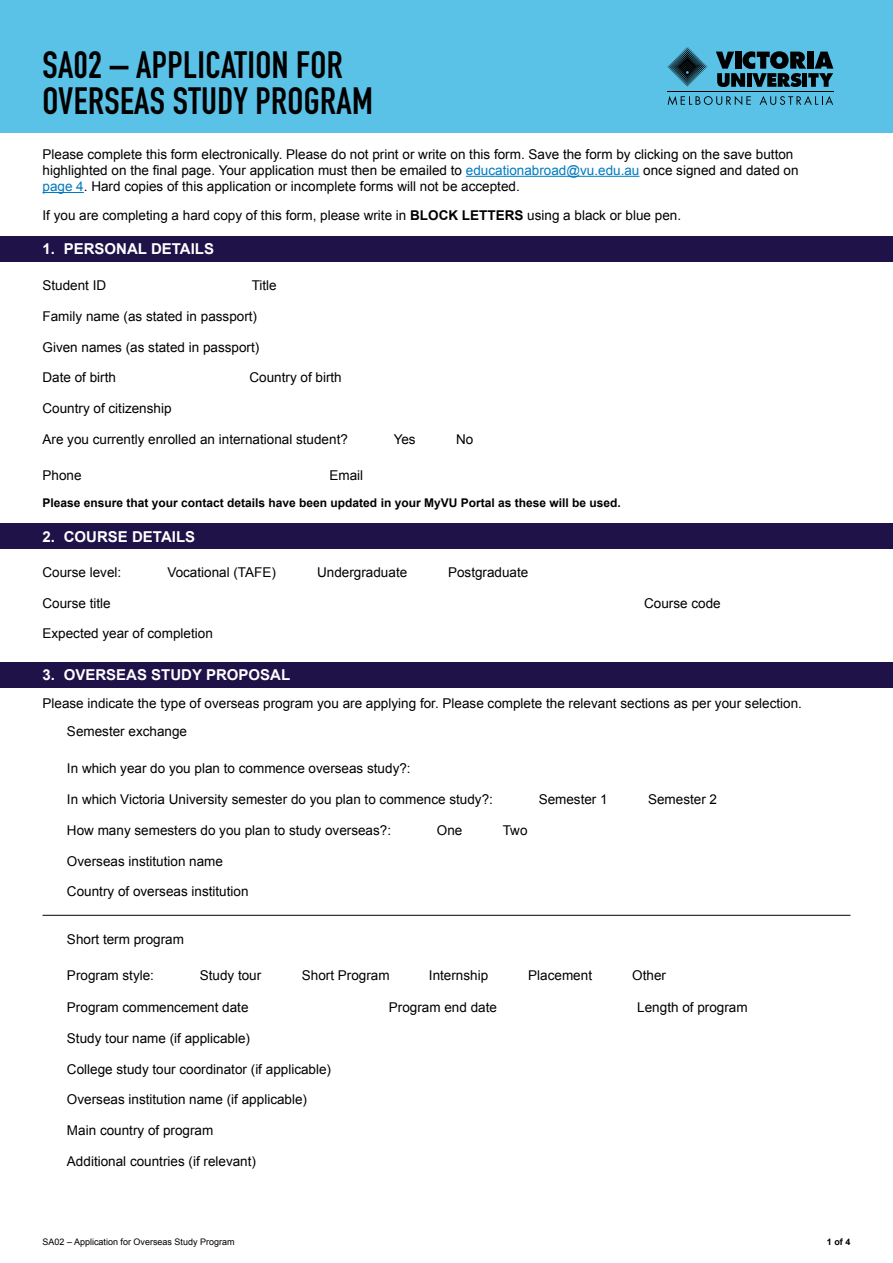
<style>
.page{position:relative;width:893px;height:1263px;background:#fff}
.page>*{position:absolute;margin:0;border:0;box-sizing:border-box;transform-origin:0 0}
.t1{font:37.5px/36px "DIN Engschrift LT Pro";letter-spacing:.01em;color:#000}
.t2{font:700 15px "Arial";color:#fff}
.t3{font:13.5px/16.2px "Arial";color:#000}
.t4{font:700 12px "Arial";color:#000}
.t5{font:9px "Arial";color:#000}
.t6{font:700 9px "Arial";color:#000}
.s1{color:#007bc1}
.s2{font-weight:700}
</style>
<div class="page">
<div style="left:0;top:0;width:893px;height:133px;background:#5bc2e7"></div>
<hr style="left:466px;top:176px;width:173px;height:1px;background:#007bc1">
<hr style="left:43px;top:192px;width:41px;height:1px;background:#007bc1">
<svg style="left:716px;top:51px;width:117px;height:36px"></svg>
<svg style="left:667px;top:47px;width:41px;height:40px"></svg>
<svg style="left:668px;top:96px;width:83px;height:9px"></svg>
<svg style="left:759px;top:96px;width:74px;height:9px"></svg>
<hr style="left:667px;top:91px;width:166px;height:1px;background:#000">
<div style="left:0;top:236px;width:893px;height:25px;background:#1e1248"></div>
<div style="left:0;top:662px;width:893px;height:26px;background:#1e1248"></div>
<div style="left:0;top:523px;width:893px;height:26px;background:#1e1248"></div>
<hr style="left:43px;top:915px;width:807px;height:1px;background:#000">
<h1 class="t1" style="left:43px;top:47px;width:332px">SA02 – APPLICATION FOR<br>OVERSEAS STUDY PROGRAM</h1>
<p class="t3" style="left:43px;top:146px;width:758px">Please complete this form electronically. Please do not print or write on this form. Save the form by clicking on the save button highlighted on the final page. Your application must then be emailed to <span class="s1">educationabroad@vu.edu.au</span> once signed and dated on <span class="s1">page 4</span>. Hard copies of this application or incomplete forms will not be accepted.</p>
<p class="t3" style="left:43px;top:207px;width:640px">If you are completing a hard copy of this form, please write in <span class="s2">BLOCK LETTERS</span> using a black or blue pen.</p>
<p class="t2" style="left:43px;top:239px;width:173px">1. PERSONAL DETAILS</p>
<p class="t3" style="left:43px;top:277px;width:65px">Student ID</p>
<p class="t3" style="left:252px;top:277px;width:26px">Title</p>
<p class="t3" style="left:43px;top:308px;width:216px">Family name (as stated in passport)</p>
<p class="t3" style="left:43px;top:339px;width:218px">Given names (as stated in passport)</p>
<p class="t3" style="left:43px;top:370px;width:75px">Date of birth</p>
<p class="t3" style="left:249px;top:370px;width:94px">Country of birth</p>
<p class="t3" style="left:43px;top:400px;width:131px">Country of citizenship</p>
<p class="t3" style="left:42px;top:431px;width:307px">Are you currently enrolled an international student?</p>
<p class="t3" style="left:394px;top:431px;width:24px">Yes</p>
<p class="t3" style="left:456px;top:431px;width:19px">No</p>
<p class="t3" style="left:43px;top:467px;width:41px">Phone</p>
<p class="t3" style="left:330px;top:467px;width:35px">Email</p>
<p class="t4" style="left:43px;top:495px;width:580px">Please ensure that your contact details have been updated in your MyVU Portal as these will be used.</p>
<p class="t2" style="left:43px;top:526px;width:154px">2. COURSE DETAILS</p>
<p class="t3" style="left:43px;top:564px;width:80px">Course level:</p>
<p class="t3" style="left:167px;top:564px;width:110px">Vocational (TAFE)</p>
<p class="t3" style="left:317px;top:564px;width:92px">Undergraduate</p>
<p class="t3" style="left:448px;top:564px;width:82px">Postgraduate</p>
<p class="t3" style="left:43px;top:595px;width:70px">Course title</p>
<p class="t3" style="left:644px;top:595px;width:78px">Course code</p>
<p class="t3" style="left:43px;top:626px;width:172px">Expected year of completion</p>
<p class="t2" style="left:43px;top:665px;width:249px">3. OVERSEAS STUDY PROPOSAL</p>
<p class="t3" style="left:43px;top:695px;width:761px">Please indicate the type of overseas program you are applying for. Please complete the relevant sections as per your selection.</p>
<p class="t3" style="left:67px;top:724px;width:122px">Semester exchange</p>
<p class="t3" style="left:67px;top:760px;width:345px">In which year do you plan to commence overseas study?:</p>
<p class="t3" style="left:67px;top:791px;width:427px">In which Victoria University semester do you plan to commence study?:</p>
<p class="t3" style="left:67px;top:822px;width:326px">How many semesters do you plan to study overseas?:</p>
<p class="t3" style="left:67px;top:853px;width:158px">Overseas institution name</p>
<p class="t3" style="left:67px;top:884px;width:183px">Country of overseas institution</p>
<p class="t3" style="left:437px;top:822px;width:27px">One</p>
<p class="t3" style="left:503px;top:822px;width:26px">Two</p>
<p class="t3" style="left:539px;top:791px;width:71px">Semester 1</p>
<p class="t3" style="left:648px;top:791px;width:71px">Semester 2</p>
<p class="t3" style="left:67px;top:931px;width:119px">Short term program</p>
<p class="t3" style="left:67px;top:967px;width:89px">Program style:</p>
<p class="t3" style="left:200px;top:967px;width:63px">Study tour</p>
<p class="t3" style="left:302px;top:967px;width:89px">Short Program</p>
<p class="t3" style="left:429px;top:967px;width:61px">Internship</p>
<p class="t3" style="left:528px;top:967px;width:65px">Placement</p>
<p class="t3" style="left:632px;top:967px;width:35px">Other</p>
<p class="t3" style="left:67px;top:999px;width:183px">Program commencement date</p>
<p class="t3" style="left:389px;top:999px;width:110px">Program end date</p>
<p class="t3" style="left:637px;top:999px;width:112px">Length of program</p>
<p class="t3" style="left:67px;top:1030px;width:185px">Study tour name (if applicable)</p>
<p class="t3" style="left:67px;top:1061px;width:266px">College study tour coordinator (if applicable)</p>
<p class="t3" style="left:67px;top:1092px;width:242px">Overseas institution name (if applicable)</p>
<p class="t3" style="left:67px;top:1122px;width:148px">Main country of program</p>
<p class="t3" style="left:67px;top:1153px;width:191px">Additional countries (if relevant)</p>
<p class="t5" style="left:43px;top:1236px;width:194px">SA02 – Application for Overseas Study Program</p>
<p class="t6" style="left:827px;top:1236px;width:25px">1 of 4</p>
</div>
